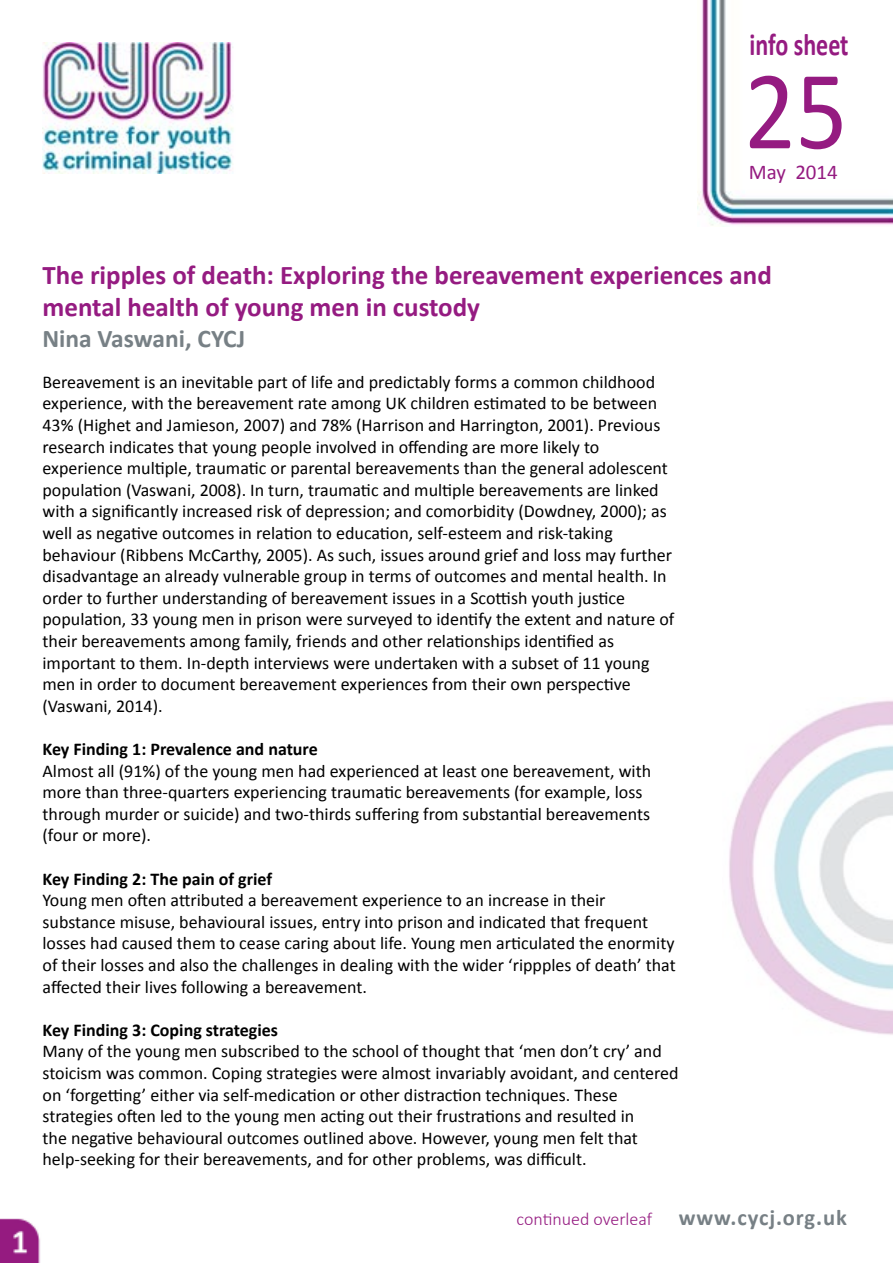
<style>
.page{position:relative;width:893px;height:1263px;background:#fff}
.page>*{position:absolute;margin:0;border:0;box-sizing:border-box;transform-origin:0 0}
.t1{font:113.25px "Calibri";color:#951b81;scale:.9 1}
.t2{font:700 31.2px "Calibri";color:#951b81;scale:.77 1}
.t3{font:700 27px/32.4px "Calibri";color:#951b81}
.t4{font:700 25.5px "Calibri";color:#778085}
.t5{font:21px "Calibri";color:#951b81}
.t6{font:18px/21.6px "Calibri";color:#000}
.t7{font:700 18px "Calibri";color:#000}
.t8{font:300 18px "Calibri";color:#951b81}
.s1{font-weight:700;font-size:22.5px;color:#778085}
</style>
<div class="page">
<img style="left:697px;top:0;width:196px;height:227px">
<img style="left:43px;top:43px;width:190px;height:131px">
<img style="left:729px;top:700px;width:164px;height:335px">
<img style="left:0;top:1218px;width:41px;height:45px">
<h2 class="t2" style="left:750px;top:24px;width:130px">info sheet</h2>
<h1 class="t1" style="left:744px;top:39px;width:116px">25</h1>
<p class="t5" style="left:749px;top:159px;width:91px">May 2014</p>
<h3 class="t3" style="left:43px;top:258px;width:731px">The ripples of death: Exploring the bereavement experiences and mental health of young men in custody</h3>
<h3 class="t4" style="left:43px;top:322px;width:204px">Nina Vaswani, CYCJ</h3>
<p class="t6" style="left:43px;top:371px;width:633px">Bereavement is an inevitable part of life and predictably forms a common childhood experience, with the bereavement rate among UK children estimated to be between 43% (Highet and Jamieson, 2007) and 78% (Harrison and Harrington, 2001). Previous research indicates that young people involved in offending are more likely to experience multiple, traumatic or parental bereavements than the general adolescent population (Vaswani, 2008). In turn, traumatic and multiple bereavements are linked with a significantly increased risk of depression; and comorbidity (Dowdney, 2000); as well as negative outcomes in relation to education, self-esteem and risk-taking behaviour (Ribbens McCarthy, 2005). As such, issues around grief and loss may further disadvantage an already vulnerable group in terms of outcomes and mental health. In order to further understanding of bereavement issues in a Scottish youth justice population, 33 young men in prison were surveyed to identify the extent and nature of their bereavements among family, friends and other relationships identified as important to them. In-depth interviews were undertaken with a subset of 11 young men in order to document bereavement experiences from their own perspective (Vaswani, 2014).</p>
<p class="t7" style="left:43px;top:737px;width:277px">Key Finding 1: Prevalence and nature</p>
<p class="t6" style="left:43px;top:760px;width:610px">Almost all (91%) of the young men had experienced at least one bereavement, with more than three-quarters experiencing traumatic bereavements (for example, loss through murder or suicide) and two-thirds suffering from substantial bereavements (four or more).</p>
<p class="t7" style="left:43px;top:867px;width:231px">Key Finding 2: The pain of grief</p>
<p class="t6" style="left:43px;top:889px;width:635px">Young men often attributed a bereavement experience to an increase in their substance misuse, behavioural issues, entry into prison and indicated that frequent losses had caused them to cease caring about life. Young men articulated the enormity of their losses and also the challenges in dealing with the wider ‘rippples of death’ that affected their lives following a bereavement.</p>
<p class="t7" style="left:43px;top:1018px;width:237px">Key Finding 3: Coping strategies</p>
<p class="t6" style="left:43px;top:1041px;width:638px">Many of the young men subscribed to the school of thought that ‘men don’t cry’ and stoicism was common. Coping strategies were almost invariably avoidant, and centered on ‘forgetting’ either via self-medication or other distraction techniques. These strategies often led to the young men acting out their frustrations and resulted in<br>the negative behavioural outcomes outlined above. However, young men felt that help-seeking for their bereavements, and for other problems, was difficult.</p>
<p class="t8" style="left:517px;top:1207px;width:332px">continued overleaf <span class="s1">www.cycj.org.uk</span></p>
</div>
